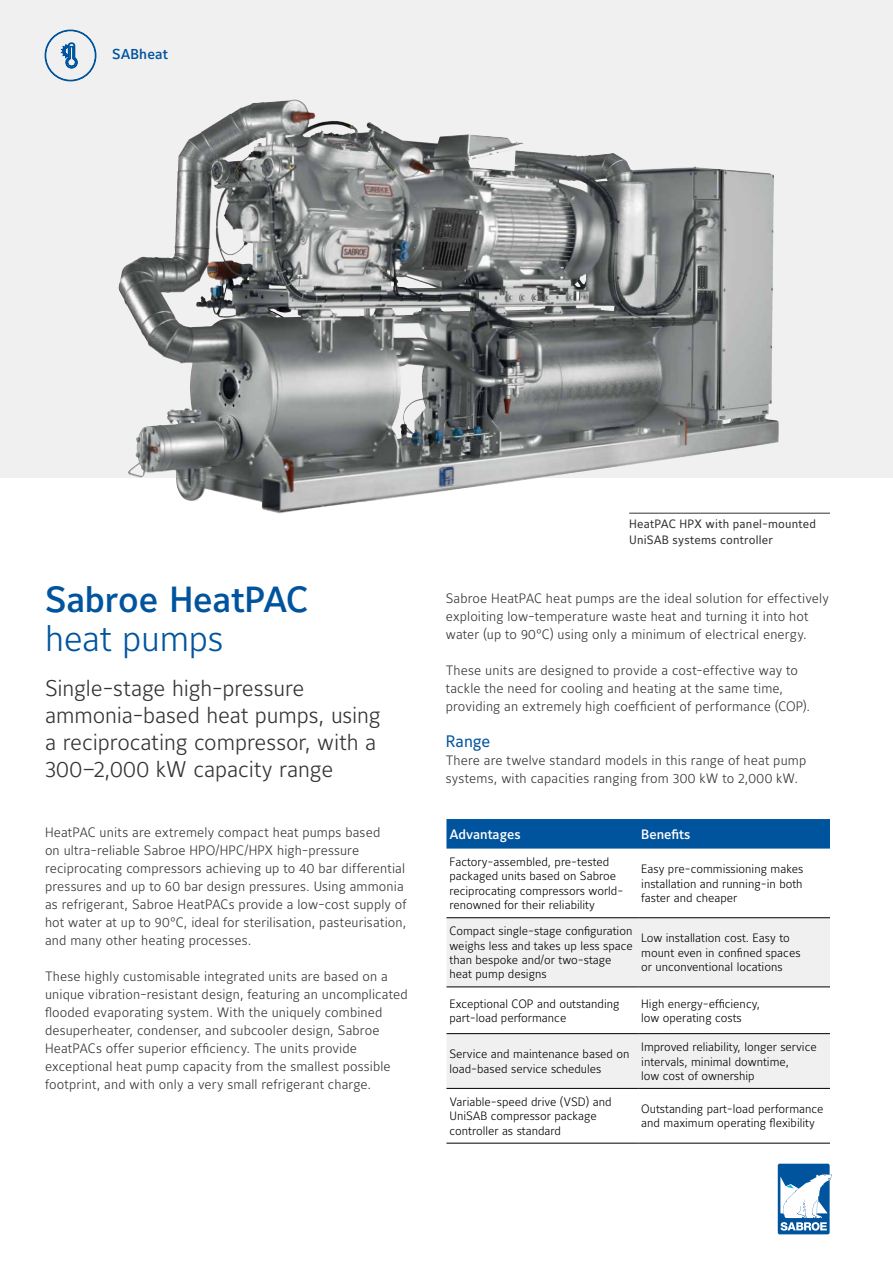
<style>
.page{position:relative;width:893px;height:1263px;background:#fff}
.page>*{position:absolute;margin:0;border:0;box-sizing:border-box;transform-origin:0 0}
.t1{font:500 36px "Maurea Jci Lf ML";letter-spacing:-.005em;color:#00549e}
.t2{font:300 36px "Maurea Jci Lf ML";letter-spacing:-.01em;color:#00549e}
.t3{font:300 22.5px/27px "Maurea Jci Lf ML";letter-spacing:-.005em;color:#333334}
.t4{font:16.5px "Maurea Jci Lf ML";letter-spacing:-.01em;color:#00549e}
.t5{font:500 14.25px "Maurea Jci Tf ML";letter-spacing:.01em;color:#00549e}
.t6{font:300 13.5px/18px "Maurea Jci Lf ML";letter-spacing:.01em;color:#333334}
.t7{font:500 13.5px "Maurea Jci Lf ML";color:#fff}
.t8{font:300 12px/14.4px "Maurea Jci Lf ML";color:#000}
.t9{font:12px/16.5px "Maurea Jci Lf ML";letter-spacing:.015em;color:#333334}
</style>
<div class="page">
<svg style="left:0;top:0;width:893px;height:477px;fill:#eff0ef"></svg>
<img style="left:222px;top:100px;width:68px;height:19px">
<div style="left:446px;top:819px;width:384px;height:29px;background:#00549e"></div>
<svg style="left:446px;top:918px;width:384px;height:170px;fill:#eff0ef"></svg>
<hr style="left:446px;top:917px;width:192px;height:1px;background:#000">
<hr style="left:638px;top:917px;width:192px;height:1px;background:#000">
<hr style="left:446px;top:987px;width:192px;height:1px;background:#000">
<hr style="left:638px;top:987px;width:192px;height:1px;background:#000">
<hr style="left:446px;top:1033px;width:192px;height:1px;background:#000">
<hr style="left:638px;top:1033px;width:192px;height:1px;background:#000">
<hr style="left:446px;top:1088px;width:192px;height:1px;background:#000">
<hr style="left:638px;top:1088px;width:192px;height:1px;background:#000">
<hr style="left:446px;top:1143px;width:192px;height:1px;background:#000">
<hr style="left:638px;top:1143px;width:192px;height:1px;background:#000">
<hr style="left:629px;top:513px;width:201px;height:1px;background:#333334">
<svg style="left:45px;top:30px;width:51px;height:51px"></svg>
<svg style="left:778px;top:1164px;width:54px;height:70px"></svg>
<p class="t5" style="left:112px;top:46px;width:57px">SABheat</p>
<h1 class="t1" style="left:45px;top:578px;width:265px">Sabroe HeatPAC</h1>
<h1 class="t2" style="left:45px;top:616px;width:180px">heat pumps</h1>
<h2 class="t3" style="left:45px;top:674px;width:337px">Single-stage high-pressure ammonia-based heat pumps, using a reciprocating compressor, with a<br>300–2,000 kW capacity range</h2>
<p class="t6" style="left:45px;top:823px;width:363px">HeatPAC units are extremely compact heat pumps based<br>on ultra-reliable Sabroe HPO/HPC/HPX high-pressure reciprocating compressors achieving up to 40 bar differential pressures and up to 60 bar design pressures. Using ammonia as refrigerant, Sabroe HeatPACs provide a low-cost supply of hot water at up to 90°C, ideal for sterilisation, pasteurisation, and many other heating processes.</p>
<p class="t6" style="left:45px;top:967px;width:364px">These highly customisable integrated units are based on a unique vibration-resistant design, featuring an uncomplicated flooded evaporating system. With the uniquely combined desuperheater, condenser, and subcooler design, Sabroe HeatPACs offer superior efficiency. The units provide exceptional heat pump capacity from the smallest possible footprint, and with only a very small refrigerant charge.</p>
<p class="t9" style="left:629px;top:515px;width:188px">HeatPAC HPX with panel-mounted<br>UniSAB systems controller</p>
<p class="t6" style="left:446px;top:589px;width:384px">Sabroe HeatPAC heat pumps are the ideal solution for effectively exploiting low-temperature waste heat and turning it into hot water (up to 90°C) using only a minimum of electrical energy.</p>
<p class="t6" style="left:446px;top:661px;width:366px">These units are designed to provide a cost-effective way to tackle the need for cooling and heating at the same time, providing an extremely high coefficient of performance (COP).</p>
<p class="t4" style="left:446px;top:731px;width:46px">Range</p>
<p class="t6" style="left:446px;top:751px;width:362px">There are twelve standard models in this range of heat pump systems, with capacities ranging from 300 kW to 2,000 kW.</p>
<p class="t7" style="left:449px;top:826px;width:73px">Advantages</p>
<p class="t7" style="left:641px;top:826px;width:51px">Benefits</p>
<p class="t8" style="left:449px;top:854px;width:175px">Factory-assembled, pre-tested packaged units based on Sabroe reciprocating compressors world&shy;renowned for their reliability</p>
<p class="t8" style="left:641px;top:861px;width:164px;text-align:justify">Easy pre-commissioning makes installation and running-in both faster and cheaper</p>
<p class="t8" style="left:449px;top:923px;width:185px">Compact single-stage configuration weighs less and takes up less space than bespoke and/or two-stage heat pump designs</p>
<p class="t8" style="left:641px;top:931px;width:161px">Low installation cost. Easy to mount even in confined spaces or unconventional locations</p>
<p class="t8" style="left:449px;top:996px;width:171px">Exceptional COP and outstanding part-load performance</p>
<p class="t8" style="left:641px;top:996px;width:120px">High energy-efficiency, low operating costs</p>
<p class="t8" style="left:449px;top:1047px;width:182px">Service and maintenance based on load-based service schedules</p>
<p class="t8" style="left:641px;top:1039px;width:177px">Improved reliability, longer service intervals, minimal downtime,<br>low cost of ownership</p>
<p class="t8" style="left:449px;top:1094px;width:164px">Variable-speed drive (VSD) and<br>UniSAB compressor package controller as standard</p>
<p class="t8" style="left:641px;top:1101px;width:184px">Outstanding part-load performance and maximum operating flexibility</p>
</div>
